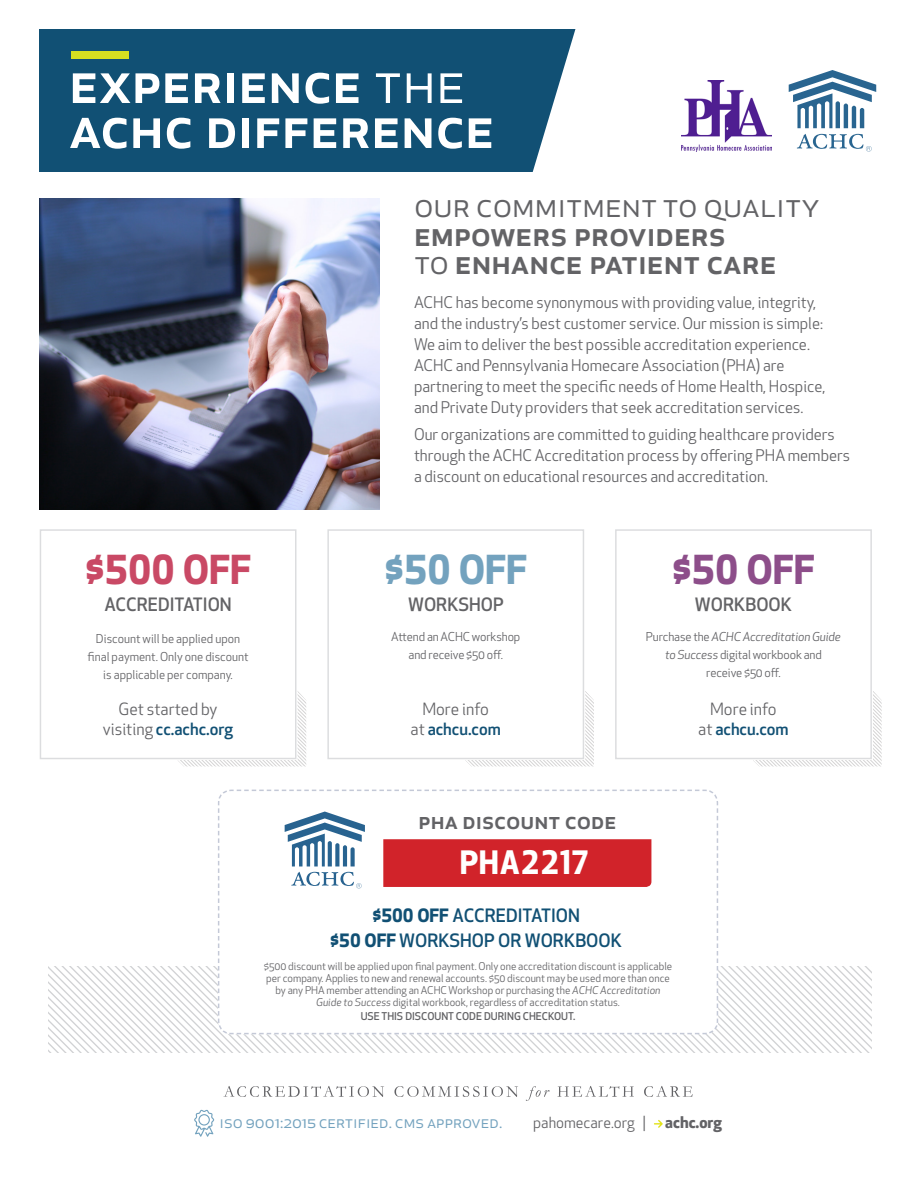
<style>
.page{position:relative;width:918px;height:1188px;background:#fff}
.page>*{position:absolute;margin:0;border:0;box-sizing:border-box;transform-origin:0 0}
.t1{font:500 59.25px "Apex New";color:#fff}
.t2{font:700 39px "Apex New";color:#c94965}
.t3{font:700 39px "Apex New";color:#73a2be}
.t4{font:700 39px "Apex New";color:#8d4e8a}
.t5{font:500 33.75px/28.5px "Apex New";color:#636366}
.t6{font:700 31.5px "Apex New";letter-spacing:.025em;color:#fff}
.t7{font:500 24px "Apex New";color:#636366}
.t8{font:500 18px "Apex New";color:#115074}
.t9{font:500 18px "Apex New";color:#636366}
.t10{font:17.4px "Apex New";color:#73a2be}
.t11{font:16.5px/19.8px "Apex New";color:#636366;text-align:center}
.t12{font:15.75px/21px "Apex New";color:#636366}
.t13{font:15px "Apex New";color:#636366}
.t14{font:12px/18px "Apex New";letter-spacing:-.01em;color:#636366;text-align:center}
.t15{font:10.5px/12px "Apex New";color:#636366;text-align:center}
.t16{font:500 10.5px "Apex New";color:#636366}
.s1{font-weight:400}
.s2{font-weight:500;color:#115074}
.s3{font-style:italic}
.s4{font-weight:700}
.s5{font-weight:700;font-size:15.75px}
</style>
<div class="page">
<div style="left:40px;top:29px;width:877px;height:143px;background:#115074"></div>
<svg style="left:532px;top:29px;width:385px;height:143px;background:#ecf1f4"></svg>
<svg style="left:789px;top:70px;width:87px;height:58px;background:#a0bbce"></svg>
<svg style="left:797px;top:134px;width:75px;height:17px"></svg>
<img style="left:682px;top:80px;width:90px;height:72px">
<div style="left:71px;top:51px;width:58px;height:7px;background:#d6df21"></div>
<div style="left:40px;top:529px;width:256px;height:230px;background:#fff;border:1px solid #dcdddf"></div>
<svg style="left:178px;top:691px;width:128px;height:75px"></svg>
<div style="left:327px;top:529px;width:257px;height:230px;background:#fff;border:1px solid #dcdddf"></div>
<svg style="left:465px;top:691px;width:129px;height:75px"></svg>
<div style="left:615px;top:529px;width:257px;height:230px;background:#fff;border:1px solid #dcdddf"></div>
<svg style="left:753px;top:691px;width:129px;height:75px"></svg>
<svg style="left:218px;top:789px;width:501px;height:246px"></svg>
<svg style="left:48px;top:808px;width:653px;height:245px"></svg>
<svg style="left:223px;top:1086px;width:161px;height:11px"></svg>
<svg style="left:394px;top:1086px;width:124px;height:11px"></svg>
<svg style="left:526px;top:1086px;width:24px;height:15px"></svg>
<svg style="left:557px;top:1086px;width:77px;height:11px"></svg>
<svg style="left:644px;top:1086px;width:49px;height:11px"></svg>
<svg style="left:654px;top:1120px;width:9px;height:8px"></svg>
<svg style="left:194px;top:1110px;width:20px;height:27px"></svg>
<img style="left:40px;top:198px;width:339px;height:311px">
<p class="t1" style="left:69px;top:42px;width:398px">experience <span class="s1">the</span></p>
<p class="t1" style="left:69px;top:87px;width:427px">achc difference</p>
<p class="t5" style="left:414px;top:190px;width:407px"><span class="s1">our commitment to quality </span>empowers providers<br><span class="s1">to</span> enhance patient care</p>
<p class="t2" style="left:85px;top:541px;width:167px">$500 OFF</p>
<p class="t9" style="left:104px;top:592px;width:129px">ACCREDITATION</p>
<p class="t14" style="left:88px;top:630px;width:163px">Discount will be applied upon final payment. Only one discount is applicable per company.</p>
<p class="t11" style="left:103px;top:699px;width:132px">Get started by visiting <span class="s2">cc.achc.org</span></p>
<p class="t12" style="left:414px;top:291px;width:413px">ACHC has become synonymous with providing value, integrity, and the industry’s best customer service. Our mission is simple:<br>We aim to deliver the best possible accreditation experience.<br>ACHC and Pennsylvania Homecare Association (PHA) are partnering to meet the specific needs of Home Health, Hospice, and Private Duty providers that seek accreditation services.</p>
<p class="t12" style="left:414px;top:424px;width:438px">Our organizations are committed to guiding healthcare providers through the ACHC Accreditation process by offering PHA members a discount on educational resources and accreditation.</p>
<p class="t3" style="left:385px;top:541px;width:144px">$50 OFF</p>
<p class="t9" style="left:408px;top:592px;width:97px">WORKSHOP</p>
<p class="t14" style="left:391px;top:628px;width:131px">Attend an ACHC workshop and receive $50 off.</p>
<p class="t11" style="left:411px;top:699px;width:92px">More info<br>at <span class="s2">achcu.com</span></p>
<p class="t4" style="left:672px;top:541px;width:144px">$50 OFF</p>
<p class="t9" style="left:695px;top:592px;width:99px">WORKBOOK</p>
<p class="t14" style="left:646px;top:628px;width:197px">Purchase the <span class="s3">ACHC Accreditation Guide to Success</span> digital workbook and receive $50 off.</p>
<p class="t11" style="left:698px;top:699px;width:92px">More info<br>at <span class="s2">achcu.com</span></p>
<p class="t7" style="left:419px;top:804px;width:199px">pha discount code</p>
<p class="t6" style="left:460px;top:840px;width:130px">PHA2217</p>
<p class="t8" style="left:372px;top:903px;width:209px"><span class="s4">$500 OFF</span> ACCREDITATION</p>
<p class="t8" style="left:330px;top:929px;width:293px"><span class="s4">$50 OFF</span> WORKSHOP OR WORKBOOK</p>
<p class="t15" style="left:264px;top:961px;width:410px">$500 discount will be applied upon final payment. Only one accreditation discount is applicable per company. Applies to new and renewal accounts. $50 discount may be used more than once by any PHA member attending an ACHC Workshop or purchasing the <span class="s3">ACHC Accreditation Guide to Success</span> digital workbook, regardless of accreditation status.</p>
<p class="t16" style="left:361px;top:1009px;width:216px">USE THIS DISCOUNT CODE DURING CHECKOUT.</p>
<p class="t10" style="left:220px;top:1111px;width:284px">iso 9001:2015 certified. cms approved.</p>
<p class="t13" style="left:533px;top:1113px;width:190px">pahomecare.org | <span class="s5">achc.org</span></p>
</div>
